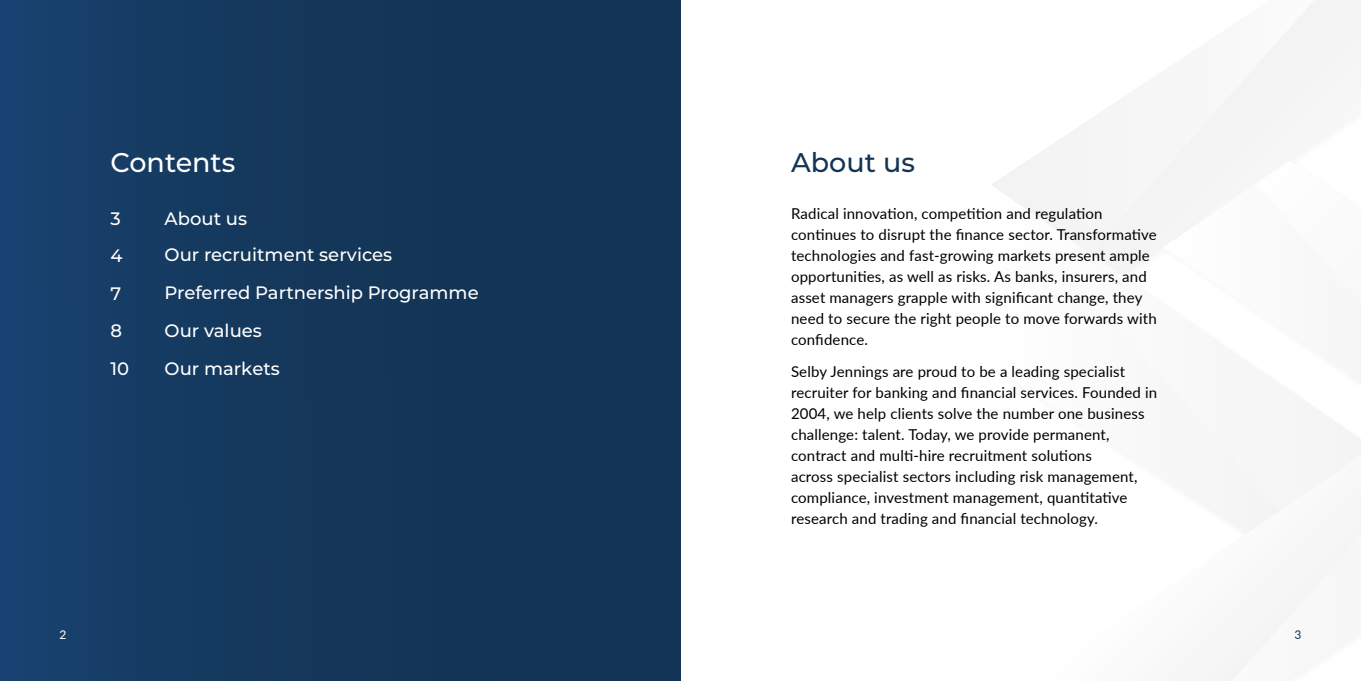
<style>
.page{position:relative;width:1361px;height:681px;background:#fff}
.page>*{position:absolute;margin:0;border:0;box-sizing:border-box;transform-origin:0 0}
.t1{font:500 27px "Montserrat";color:#fff}
.t2{font:500 27px "Montserrat";color:#133454}
.t3{font:500 18px/37.5px "Montserrat";color:#fff}
.t4{font:15px/21px "Lato";letter-spacing:.01em;color:#000}
.t5{font:12px "Lato";color:#fff}
.t6{font:12px "Lato";color:#133454}
</style>
<div class="page">
<div style="left:1325px;top:0;width:36px;height:73px;background:#f4f4f4"></div>
<svg style="left:992px;top:0;width:333px;height:185px"></svg>
<svg style="left:1280px;top:384px;width:81px;height:62px"></svg>
<svg style="left:992px;top:185px;width:286px;height:198px"></svg>
<svg style="left:1221px;top:446px;width:140px;height:234px"></svg>
<div style="left:0;top:0;width:680px;height:680px;background:linear-gradient(to right,#173f6a,#12314e)"></div>
<h1 class="t1" style="left:111px;top:144px;width:126px">Contents</h1>
<h1 class="t2" style="left:791px;top:144px;width:125px">About us</h1>
<p class="t3" style="left:111px;top:198px;width:20px">3<br>4<br>7<br>8<br>10</p>
<p class="t3" style="left:165px;top:198px;width:316px">About us<br>Our recruitment services<br>Preferred Partnership Programme<br>Our values<br>Our markets</p>
<p class="t4" style="left:791px;top:202px;width:367px">Radical innovation, competition and regulation continues to disrupt the finance sector. Transformative technologies and fast-growing markets present ample opportunities, as well as risks. As banks, insurers, and asset managers grapple with significant change, they need to secure the right people to move forwards with confidence.</p>
<p class="t4" style="left:791px;top:360px;width:368px">Selby Jennings are proud to be a leading specialist recruiter for banking and financial services. Founded in 2004, we help clients solve the number one business challenge: talent. Today, we provide permanent, contract and multi-hire recruitment solutions<br>across specialist sectors including risk management, compliance, investment management, quantitative research and trading and financial technology.</p>
<p class="t5" style="left:60px;top:625px;width:8px">2</p>
<p class="t6" style="left:1294px;top:625px;width:8px">3</p>
</div>
